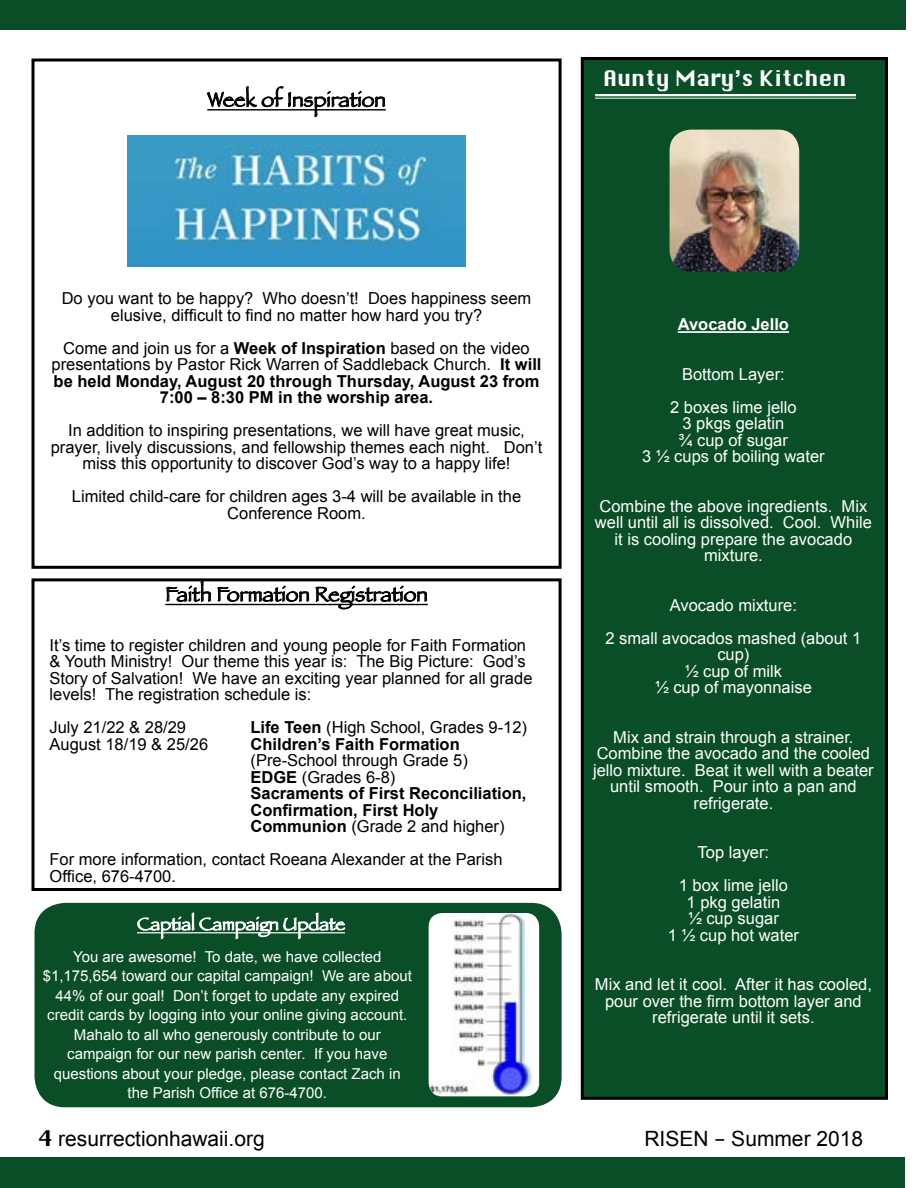
<style>
.page{position:relative;width:918px;height:1188px;background:#fff}
.page>*{position:absolute;margin:0;border:0;box-sizing:border-box;transform-origin:0 0}
.t1{font:21px "Papyrus";color:#000}
.t2{font:21px "Arial";color:#000}
.t3{font:21px "Silom";color:#fff}
.t4{font:18px "Papyrus";color:#fff}
.t5{font:16.5px/16.5px "Arial";color:#000;text-align:center}
.t6{font:16.5px/16.5px "Arial";color:#fff;text-align:center}
.t7{font:700 16.5px/16.5px "Arial";color:#000;text-align:center}
.t8{font:700 16.5px "Arial";color:#fff}
.t9{font:15px/19.5px "Arial";color:#fff;text-align:center}
.s1{font-weight:400}
.s2{font-weight:700}
.s3{font-family:"Silom"}
</style>
<div class="page">
<hr style="left:207px;top:109px;width:179px;height:2px;background:#000">
<svg style="left:207px;top:86px;width:178px;height:31px"></svg>
<div style="left:32px;top:58px;width:530px;height:511px;border:3px solid #000"></div>
<div style="left:0;top:0;width:905px;height:30px;background:#0a4e27"></div>
<div style="left:0;top:1158px;width:905px;height:30px;background:#0a4e27"></div>
<div style="left:582px;top:58px;width:304px;height:1040px;background:#0a4e27"></div>
<div style="left:581px;top:57px;width:307px;height:1043px;border:3px solid #000"></div>
<hr style="left:595px;top:94px;width:261px;height:2px;background:#fff">
<hr style="left:595px;top:98px;width:261px;height:1px;background:#fff">
<hr style="left:678px;top:331px;width:111px;height:2px;background:#fff">
<img style="left:670px;top:130px;width:129px;height:142px">
<img style="left:127px;top:135px;width:339px;height:131px">
<hr style="left:165px;top:604px;width:263px;height:1px;background:#000">
<svg style="left:166px;top:582px;width:45px;height:24px"></svg>
<svg style="left:217px;top:585px;width:92px;height:21px"></svg>
<svg style="left:315px;top:585px;width:112px;height:25px"></svg>
<div style="left:32px;top:578px;width:530px;height:313px;border:3px solid #000"></div>
<div style="left:34px;top:903px;width:528px;height:204px;background:#0a4e27;border-radius:31px"></div>
<svg style="left:137px;top:912px;width:209px;height:28px"></svg>
<img style="left:429px;top:913px;width:110px;height:183px">
<p class="t1" style="left:207px;top:87px;width:180px">Week of Inspiration</p>
<p class="t3" style="left:603px;top:65px;width:245px">Aunty Mary’s Kitchen</p>
<p class="t5" style="left:62px;top:290px;width:471px">Do you want to be happy? Who doesn’t! Does happiness seem elusive, difficult to find no matter how hard you try?</p>
<p class="t7" style="left:52px;top:340px;width:492px"><span class="s1">Come and join us for a</span> Week of Inspiration <span class="s1">based on the video presentations by Pastor Rick Warren of Saddleback Church.</span> It will be held Monday, August 20 through Thursday, August 23 from 7:00 – 8:30 PM in the worship area.</p>
<p class="t5" style="left:51px;top:422px;width:493px">In addition to inspiring presentations, we will have great music, prayer, lively discussions, and fellowship themes each night. Don’t miss this opportunity to discover God’s way to a happy life!</p>
<p class="t5" style="left:72px;top:488px;width:451px">Limited child-care for children ages 3-4 will be available in the<br>Conference Room.</p>
<p class="t1" style="left:165px;top:581px;width:264px">Faith Formation Registration</p>
<p class="t5" style="left:50px;top:637px;width:485px;text-align:left">It’s time to register children and young people for Faith Formation &amp; Youth Ministry! Our theme this year is: The Big Picture: God’s Story of Salvation! We have an exciting year planned for all grade levels! The registration schedule is:</p>
<p class="t5" style="left:50px;top:719px;width:138px">July 21/22 &amp; 28/29</p>
<p class="t5" style="left:251px;top:719px;width:278px"><span class="s2">Life Teen</span> (High School, Grades 9-12)</p>
<p class="t5" style="left:50px;top:736px;width:160px">August 18/19 &amp; 25/26</p>
<p class="t7" style="left:251px;top:736px;width:211px">Children’s Faith Formation</p>
<p class="t7" style="left:251px;top:752px;width:278px;text-align:left"><span class="s1">(Pre-School through Grade 5)<br></span>EDGE <span class="s1">(Grades 6-8)<br></span>Sacraments of First Reconciliation,<br>Confirmation, First Holy<br>Communion <span class="s1">(Grade 2 and higher)</span></p>
<p class="t5" style="left:50px;top:851px;width:455px;text-align:left">For more information, contact Roeana Alexander at the Parish<br>Office, 676-4700.</p>
<p class="t4" style="left:137px;top:913px;width:209px">Captial Campaign Update</p>
<p class="t9" style="left:43px;top:947px;width:371px">You are awesome! To date, we have collected $1,175,654 toward our capital campaign! We are about 44% of our goal! Don’t forget to update any expired credit cards by logging into your online giving account.<br>Mahalo to all who generously contribute to our campaign for our new parish center. If you have questions about your pledge, please contact Zach in the Parish Office at 676-4700.</p>
<p class="t8" style="left:678px;top:315px;width:113px">Avocado Jello</p>
<p class="t6" style="left:670px;top:358px;width:128px;line-height:33px">Bottom Layer:<br>2 boxes lime jello</p>
<p class="t6" style="left:642px;top:415px;width:184px">3 pkgs gelatin<br>¾ cup of sugar<br>3 ½ cups of boiling water</p>
<p class="t6" style="left:595px;top:498px;width:278px">Combine the above ingredients. Mix well until all is dissolved. Cool. While it is cooling prepare the avocado mixture.</p>
<p class="t6" style="left:605px;top:589px;width:257px;line-height:33px">Avocado mixture:<br>2 small avocados mashed (about 1</p>
<p class="t6" style="left:655px;top:646px;width:158px">cup)<br>½ cup of milk<br>½ cup of mayonnaise</p>
<p class="t6" style="left:593px;top:729px;width:282px">Mix and strain through a strainer.<br>Combine the avocado and the cooled jello mixture. Beat it well with a beater until smooth. Pour into a pan and refrigerate.</p>
<p class="t6" style="left:679px;top:836px;width:111px;line-height:33px">Top layer:<br>1 box lime jello</p>
<p class="t6" style="left:668px;top:894px;width:133px">1 pkg gelatin<br>½ cup sugar<br>1 ½ cup hot water</p>
<p class="t6" style="left:595px;top:976px;width:278px">Mix and let it cool. After it has cooled, pour over the firm bottom layer and refrigerate until it sets.</p>
<p class="t2" style="left:39px;top:1127px;width:227px"><span class="s3">4</span> resurrectionhawaii.org</p>
<p class="t2" style="left:644px;top:1127px;width:220px">RISEN <span class="s3">-</span> Summer 2018</p>
</div>
